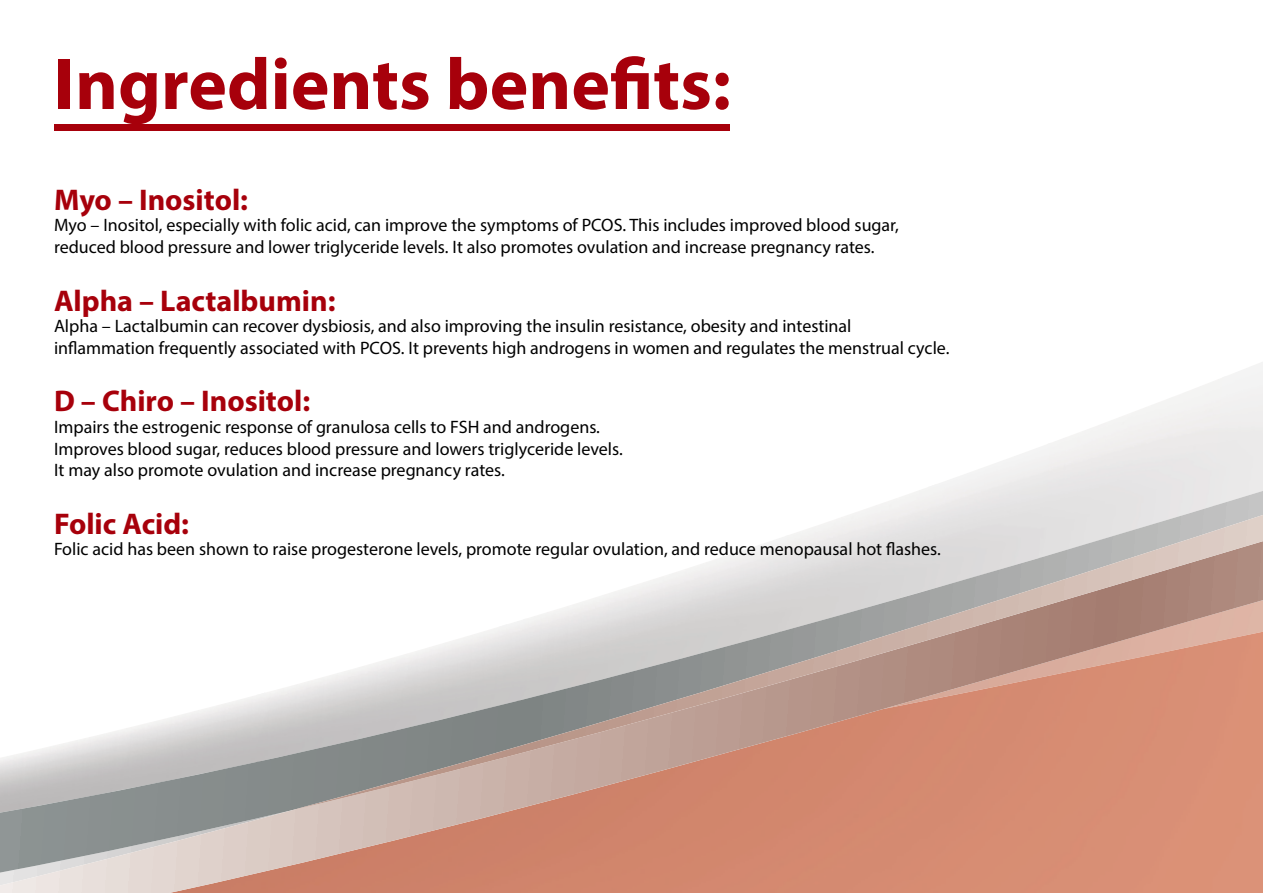
<style>
.page{position:relative;width:1263px;height:893px;background:#fff}
.page>*{position:absolute;margin:0;border:0;box-sizing:border-box;transform-origin:0 0}
.t1{font:700 73.35px "Myriad Pro";color:#a7000b}
.t2{font:700 30px "Myriad Pro";color:#a7000b}
.t3{font:18px/21.6px "Myriad Pro";color:#000}
</style>
<div class="page">
<svg style="left:850px;top:491px;width:413px;height:24px"></svg>
<svg style="left:0;top:686px;width:1263px;height:207px;background:#cea496"></svg>
<svg style="left:291px;top:515px;width:972px;height:295px"></svg>
<div style="left:54px;top:124px;width:675px;height:7px;background:#a7000b"></div>
<h1 class="t1" style="left:54px;top:36px;width:678px">Ingredients benefits:</h1>
<h2 class="t2" style="left:54px;top:180px;width:196px">Myo – Inositol:</h2>
<p class="t3" style="left:54px;top:214px;width:846px">Myo – Inositol, especially with folic acid, can improve the symptoms of PCOS. This includes improved blood sugar, reduced blood pressure and lower triglyceride levels. It also promotes ovulation and increase pregnancy rates.</p>
<h2 class="t2" style="left:54px;top:281px;width:283px">Alpha – Lactalbumin:</h2>
<p class="t3" style="left:54px;top:315px;width:897px">Alpha – Lactalbumin can recover dysbiosis, and also improving the insulin resistance, obesity and intestinal inflammation frequently associated with PCOS. It prevents high androgens in women and regulates the menstrual cycle.</p>
<h2 class="t2" style="left:54px;top:382px;width:258px">D – Chiro – Inositol:</h2>
<p class="t3" style="left:54px;top:416px;width:570px">Impairs the estrogenic response of granulosa cells to FSH and androgens.<br>Improves blood sugar, reduces blood pressure and lowers triglyceride levels.<br>It may also promote ovulation and increase pregnancy rates.</p>
<h2 class="t2" style="left:54px;top:504px;width:137px">Folic Acid:</h2>
<p class="t3" style="left:54px;top:538px;width:888px">Folic acid has been shown to raise progesterone levels, promote regular ovulation, and reduce menopausal hot flashes.</p>
</div>
